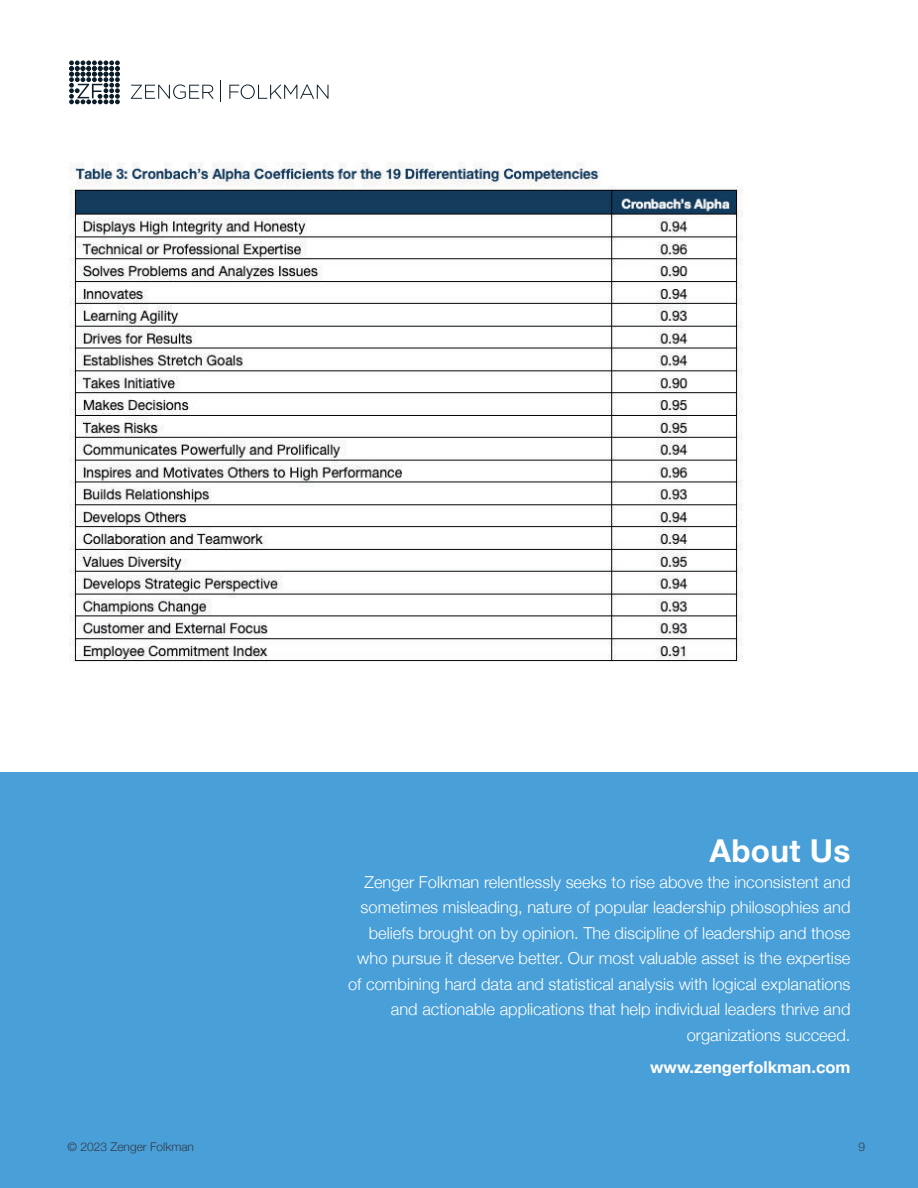
<style>
.page{position:relative;width:918px;height:1188px;background:#fff}
.page>*{position:absolute;margin:0;border:0;box-sizing:border-box;transform-origin:0 0}
.t1{font:700 31.5px "Helvetica Neue";letter-spacing:.01em;color:#fff}
.t2{font:300 16.5px/25.5px "Helvetica Neue";color:#fff;text-align:right}
.t3{font:700 16.5px "Helvetica Neue";color:#fff}
.t4{font:300 12px "Helvetica Neue";color:#333b46}
</style>
<div class="page">
<svg style="left:69px;top:60px;width:51px;height:44px"></svg>
<svg style="left:131px;top:84px;width:83px;height:15px"></svg>
<svg style="left:229px;top:84px;width:99px;height:15px"></svg>
<svg style="left:220px;top:81px;width:1px;height:21px"></svg>
<div style="left:0;top:772px;width:918px;height:416px;background:#499fd8"></div>
<img style="left:69px;top:162px;width:674px;height:500px">
<h1 class="t1" style="left:709px;top:839px;width:143px">About Us</h1>
<p class="t2" style="left:348px;top:871px;width:504px">Zenger Folkman relentlessly seeks to rise above the inconsistent and sometimes misleading, nature of popular leadership philosophies and beliefs brought on by opinion. The discipline of leadership and those who pursue it deserve better. Our most valuable asset is the expertise of combining hard data and statistical analysis with logical explanations and actionable applications that help individual leaders thrive and organizations succeed.</p>
<p class="t3" style="left:650px;top:1054px;width:202px">www.zengerfolkman.com</p>
<p class="t4" style="left:68px;top:1143px;width:128px">© 2023 Zenger Folkman</p>
<p class="t4" style="left:858px;top:1143px;width:8px">9</p>
</div>
